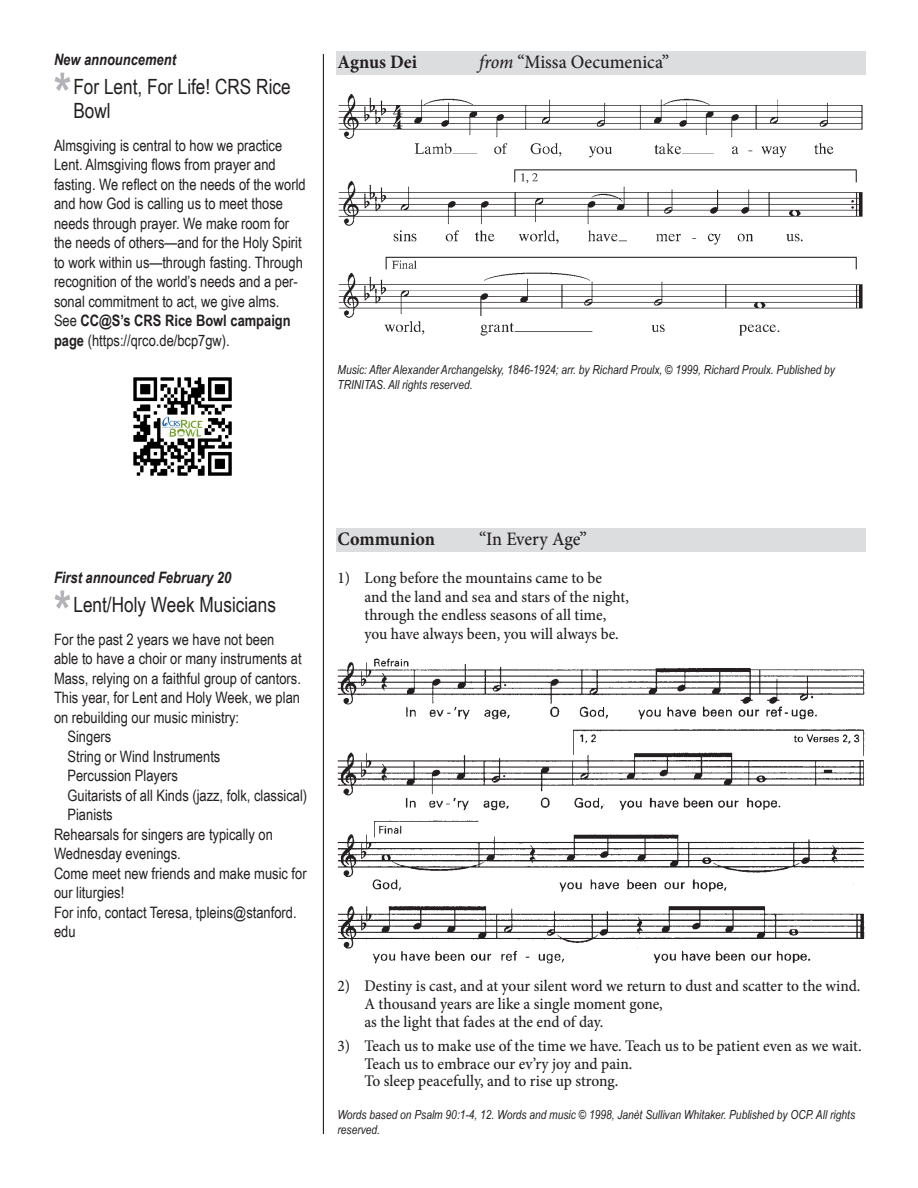
<style>
.page{position:relative;width:918px;height:1188px;background:#fff}
.page>*{position:absolute;margin:0;border:0;box-sizing:border-box;transform-origin:0 0}
.t1{font:700 54px "Arial Narrow";color:#b2b3b7}
.t2{font:21px/24px "Arial Narrow";color:#231f20}
.Music_Label{font:500 19.05px "Minion Pro";color:#231f20;scale:.95 1}
.Music_Label-2{font:700 19.05px "Minion Pro";letter-spacing:-.005em;color:#231f20;scale:.95 1}
.Lyrics{font:500 16.2px/17.7px "Minion Pro";letter-spacing:-.005em;color:#231f20;scale:.95 1}
.announcement_text{font:15.75px/19.5px "Arial Narrow";color:#231f20}
.announcement_text-2{font:700 15.75px/19.5px "Arial Narrow";color:#231f20}
.announcement_highlig{font:italic 700 15.75px "Arial Narrow";color:#231f20}
.music_credit{font:italic 12.45px/15px "Arial Narrow";color:#231f20}
.s1{font-weight:400}
.s2{font-style:italic}
</style>
<div class="page">
<hr style="left:323px;top:54px;width:1px;height:1080px;background:#231f20">
<div style="left:336px;top:51px;width:530px;height:24px;background:#dcdddf"></div>
<img style="left:338px;top:93px;width:525px;height:243px">
<div style="left:336px;top:528px;width:530px;height:24px;background:#dcdddf"></div>
<img style="left:338px;top:658px;width:526px;height:306px">
<img style="left:133px;top:377px;width:99px;height:99px">
<p class="announcement_highlig" style="left:54px;top:48px;width:123px">New announcement</p>
<p class="t1" style="left:54px;top:52px;width:19px">*</p>
<p class="t2" style="left:73px;top:74px;width:219px">For Lent, For Life! CRS Rice<br>Bowl</p>
<p class="announcement_text" style="left:54px;top:135px;width:253px">Almsgiving is central to how we practice Lent. Almsgiving flows from prayer and fasting. We reflect on the needs of the world and how God is calling us to meet those needs through prayer. We make room for the needs of others—and for the Holy Spirit to work within us—through fasting. Through recognition of the world’s needs and a per&shy;sonal commitment to act, we give alms.</p>
<p class="announcement_text-2" style="left:54px;top:310px;width:238px"><span class="s1">See</span> CC@S’s CRS Rice Bowl campaign page <span class="s1">(https://qrco.de/bcp7gw).</span></p>
<p class="Music_Label-2" style="left:338px;top:48px;width:85px">Agnus Dei</p>
<p class="Music_Label" style="left:479px;top:49px;width:201px"><span class="s2">from</span> “Missa Oecumenica”</p>
<p class="music_credit" style="left:338px;top:362px;width:499px">Music: After Alexander Archangelsky, 1846-1924; arr. by Richard Proulx, © 1999, Richard Proulx. Published by<br>TRINITAS. All rights reserved.</p>
<p class="announcement_highlig" style="left:54px;top:566px;width:179px">First announced February 20</p>
<p class="t1" style="left:54px;top:570px;width:19px">*</p>
<p class="t2" style="left:73px;top:592px;width:204px">Lent/Holy Week Musicians</p>
<p class="announcement_text" style="left:54px;top:629px;width:249px">For the past 2 years we have not been able to have a choir or many instruments at Mass, relying on a faithful group of cantors.<br>This year, for Lent and Holy Week, we plan on rebuilding our music ministry:</p>
<p class="announcement_text" style="left:68px;top:726px;width:241px">Singers<br>String or Wind Instruments<br>Percussion Players<br>Guitarists of all Kinds (jazz, folk, classical)<br>Pianists</p>
<p class="announcement_text" style="left:54px;top:824px;width:220px">Rehearsals for singers are typically on<br>Wednesday evenings.</p>
<p class="announcement_text" style="left:54px;top:863px;width:254px">Come meet new friends and make music for our liturgies!</p>
<p class="announcement_text" style="left:54px;top:902px;width:244px">For info, contact Teresa, tpleins@stanford. edu</p>
<p class="Music_Label-2" style="left:338px;top:526px;width:104px">Communion</p>
<p class="Music_Label" style="left:479px;top:526px;width:115px">“In Every Age”</p>
<p class="Lyrics" style="left:364px;top:569px;width:280px;line-height:18.5px;text-indent:-27px">1) Long before the mountains came to be and the land and sea and stars of the night, through the endless seasons of all time, you have always been, you will always be.</p>
<p class="Lyrics" style="left:364px;top:977px;width:524px;text-indent:-27px">2) Destiny is cast, and at your silent word we return to dust and scatter to the wind.<br>A thousand years are like a single moment gone,<br>as the light that fades at the end of day.</p>
<p class="Lyrics" style="left:364px;top:1037px;width:525px;text-indent:-27px">3) Teach us to make use of the time we have. Teach us to be patient even as we wait.<br>Teach us to embrace our ev’ry joy and pain.<br>To sleep peacefully, and to rise up strong.</p>
<p class="music_credit" style="left:338px;top:1107px;width:519px">Words based on Psalm 90:1-4, 12. Words and music © 1998, Janèt Sullivan Whitaker. Published by OCP. All rights reserved.</p>
</div>
